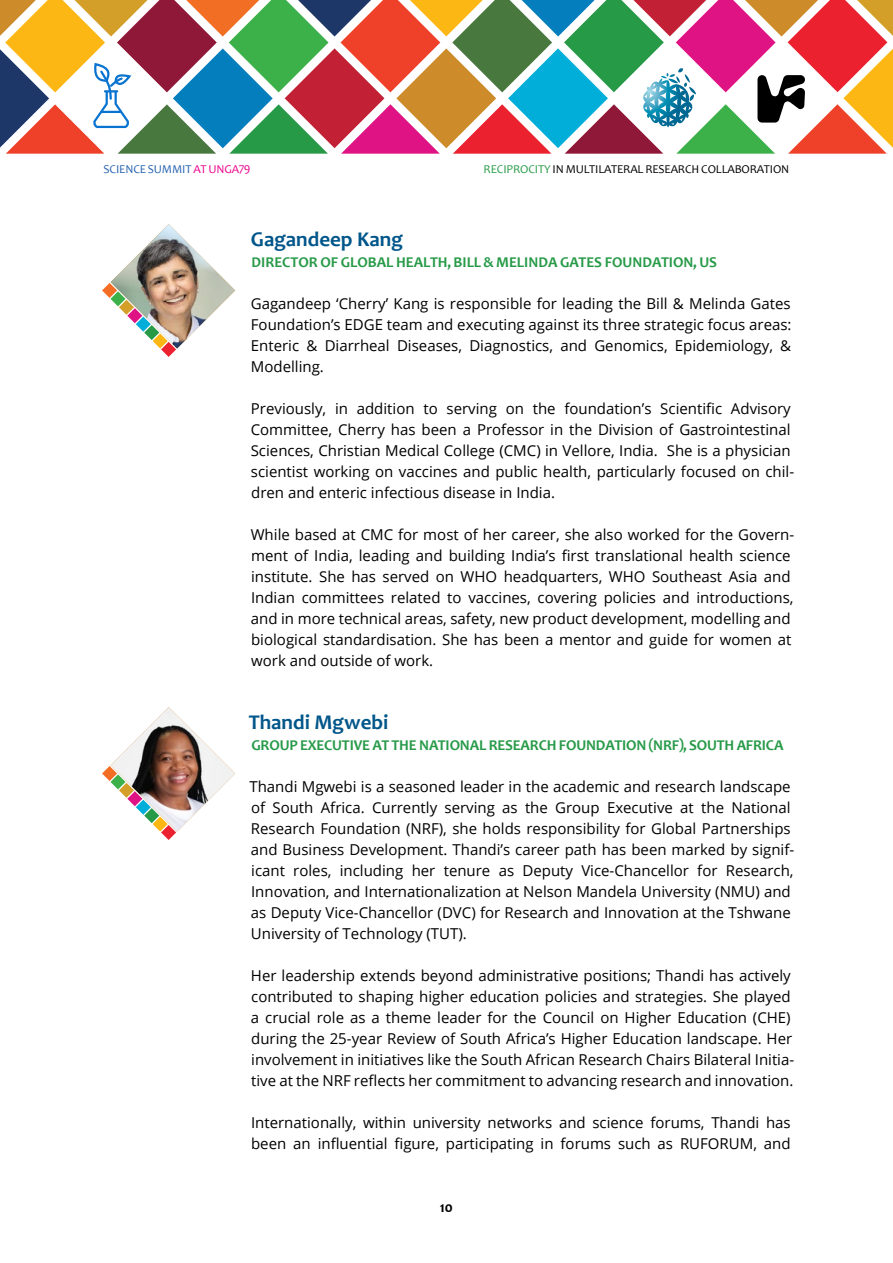
<style>
.page{position:relative;width:893px;height:1263px;background:#fff}
.page>*{position:absolute;margin:0;border:0;box-sizing:border-box;transform-origin:0 0}
.t1{font:700 21px "Candara";color:#00568a}
.t2{font:15px/21px "Open Sans";color:#000}
.t3{font:700 15px "Candara";letter-spacing:-.01em;color:#279a48}
.t4{font:700 15px "Candara";color:#000}
.t5{font:12px "Candara";letter-spacing:-.01em;color:#000}
.t6{font:12px "Candara";letter-spacing:-.01em;color:#2562af}
.s1{color:#ec008c}
.s2{color:#279a48}
</style>
<div class="page">
<svg style="left:0;top:0;width:893px;height:154px"></svg>
<hr style="left:101px;top:111px;width:21px;height:2px;background:#0873d0">
<img style="left:102px;top:224px;width:133px;height:133px">
<svg style="left:102px;top:707px;width:133px;height:133px"></svg>
<p class="t6" style="left:104px;top:162px;width:148px">SCIENCE SUMMIT <span class="s1">AT UNGA79</span></p>
<p class="t5" style="left:484px;top:162px;width:307px"><span class="s2">RECIPROCITY</span> IN MULTILATERAL RESEARCH COLLABORATION</p>
<h1 class="t1" style="left:251px;top:226px;width:153px">Gagandeep Kang</h1>
<p class="t3" style="left:252px;top:253px;width:467px">DIRECTOR OF GLOBAL HEALTH, BILL &amp; MELINDA GATES FOUNDATION, US</p>
<p class="t2" style="left:251px;top:293px;width:542px;text-align:justify">Gagandeep ‘Cherry’ Kang is responsible for leading the Bill &amp; Melinda Gates Foundation’s EDGE team and executing against its three strategic focus areas:<br>Enteric &amp; Diarrheal Diseases, Diagnostics, and Genomics, Epidemiology, &amp; Modelling.</p>
<p class="t2" style="left:251px;top:398px;width:545px">Previously, in addition to serving on the foundation’s Scientific Advisory Committee, Cherry has been a Professor in the Division of Gastrointestinal Sciences, Christian Medical College (CMC) in Vellore, India. She is a physician scientist working on vaccines and public health, particularly focused on chil&shy;dren and enteric infectious disease in India.</p>
<p class="t2" style="left:251px;top:524px;width:545px">While based at CMC for most of her career, she also worked for the Govern&shy;ment of India, leading and building India’s first translational health science institute. She has served on WHO headquarters, WHO Southeast Asia and Indian committees related to vaccines, covering policies and introductions, and in more technical areas, safety, new product development, modelling and biological standardisation. She has been a mentor and guide for women at work and outside of work.</p>
<h1 class="t1" style="left:249px;top:709px;width:141px">Thandi Mgwebi</h1>
<p class="t3" style="left:251px;top:736px;width:534px">GROUP EXECUTIVE AT THE NATIONAL RESEARCH FOUNDATION (NRF), SOUTH AFRICA</p>
<p class="t2" style="left:249px;top:776px;width:546px">Thandi Mgwebi is a seasoned leader in the academic and research landscape of South Africa. Currently serving as the Group Executive at the National Research Foundation (NRF), she holds responsibility for Global Partnerships and Business Development. Thandi’s career path has been marked by signif&shy;icant roles, including her tenure as Deputy Vice-Chancellor for Research, Innovation, and Internationalization at Nelson Mandela University (NMU) and as Deputy Vice-Chancellor (DVC) for Research and Innovation at the Tshwane University of Technology (TUT).</p>
<p class="t2" style="left:251px;top:965px;width:545px">Her leadership extends beyond administrative positions; Thandi has actively contributed to shaping higher education policies and strategies. She played a crucial role as a theme leader for the Council on Higher Education (CHE) during the 25-year Review of South Africa’s Higher Education landscape. Her involvement in initiatives like the South African Research Chairs Bilateral Initia&shy;tive at the NRF reflects her commitment to advancing research and innovation.</p>
<p class="t2" style="left:251px;top:1112px;width:541px">Internationally, within university networks and science forums, Thandi has been an influential figure, participating in forums such as RUFORUM, and</p>
<p class="t4" style="left:440px;top:1198px;width:15px">10</p>
</div>
